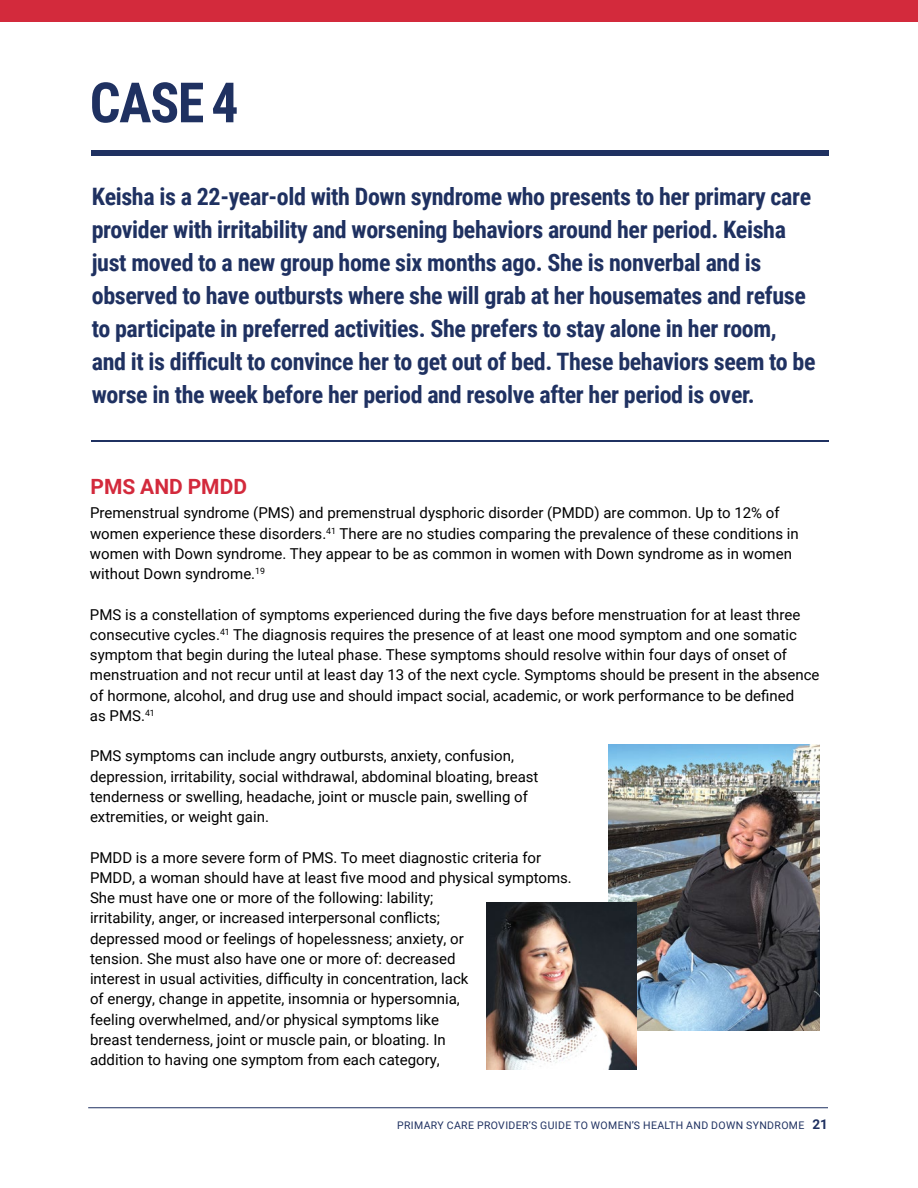
<style>
.page{position:relative;width:918px;height:1188px;background:#fff}
.page>*{position:absolute;margin:0;border:0;box-sizing:border-box;transform-origin:0 0}
.t1{font:700 55.65px "Roboto Condensed";color:#1f3161}
.t2{font:700 24px/33px "Roboto Condensed";letter-spacing:-.015em;color:#1f3161}
.t3{font:700 21px "Roboto";letter-spacing:.005em;color:#d32a3c}
.t4{font:15px/20.2px "Roboto";color:#000}
.t5{font:10.5px "Roboto";letter-spacing:.035em;color:#1f3161}
.s1{font-weight:700;font-size:13.5px}
</style>
<div class="page">
<hr style="left:88px;top:1107px;width:740px;height:1px;background:#1f3161">
<div style="left:0;top:0;width:918px;height:22px;background:#d32a3c"></div>
<div style="left:91px;top:150px;width:738px;height:6px;background:#1f3161"></div>
<hr style="left:91px;top:440px;width:738px;height:2px;background:#1f3161">
<img style="left:608px;top:745px;width:211px;height:285px">
<img style="left:486px;top:902px;width:151px;height:168px">
<h1 class="t1" style="left:90px;top:81px;width:150px">CASE 4</h1>
<p class="t2" style="left:92px;top:180px;width:725px">Keisha is a 22-year-old with Down syndrome who presents to her primary care provider with irritability and worsening behaviors around her period. Keisha just moved to a new group home six months ago. She is nonverbal and is observed to have outbursts where she will grab at her housemates and refuse to participate in preferred activities. She prefers to stay alone in her room, and it is difficult to convince her to get out of bed. These behaviors seem to be worse in the week before her period and resolve after her period is over.</p>
<h3 class="t3" style="left:90px;top:477px;width:158px">PMS AND PMDD</h3>
<p class="t4" style="left:90px;top:502px;width:710px">Premenstrual syndrome (PMS) and premenstrual dysphoric disorder (PMDD) are common. Up to 12% of women experience these disorders.<sup>41</sup> There are no studies comparing the prevalence of these conditions in women with Down syndrome. They appear to be as common in women with Down syndrome as in women without Down syndrome.<sup>19</sup></p>
<p class="t4" style="left:90px;top:604px;width:731px">PMS is a constellation of symptoms experienced during the five days before menstruation for at least three consecutive cycles.<sup>41</sup> The diagnosis requires the presence of at least one mood symptom and one somatic symptom that begin during the luteal phase. These symptoms should resolve within four days of onset of menstruation and not recur until at least day 13 of the next cycle. Symptoms should be present in the absence of hormone, alcohol, and drug use and should impact social, academic, or work performance to be defined<br>as PMS.<sup>41</sup></p>
<p class="t4" style="left:90px;top:745px;width:450px">PMS symptoms can include angry outbursts, anxiety, confusion, depression, irritability, social withdrawal, abdominal bloating, breast tenderness or swelling, headache, joint or muscle pain, swelling of extremities, or weight gain.</p>
<p class="t4" style="left:90px;top:847px;width:483px">PMDD is a more severe form of PMS. To meet diagnostic criteria for PMDD, a woman should have at least five mood and physical symptoms.<br>She must have one or more of the following: lability;<br>irritability, anger, or increased interpersonal conflicts;<br>depressed mood or feelings of hopelessness; anxiety, or<br>tension. She must also have one or more of: decreased<br>interest in usual activities, difficulty in concentration, lack<br>of energy, change in appetite, insomnia or hypersomnia,<br>feeling overwhelmed, and/or physical symptoms like<br>breast tenderness, joint or muscle pain, or bloating. In<br>addition to having one symptom from each category,</p>
<p class="t5" style="left:397px;top:1118px;width:432px">PRIMARY CARE PROVIDER’S GUIDE TO WOMEN’S HEALTH AND DOWN SYNDROME <span class="s1">21</span></p>
</div>
